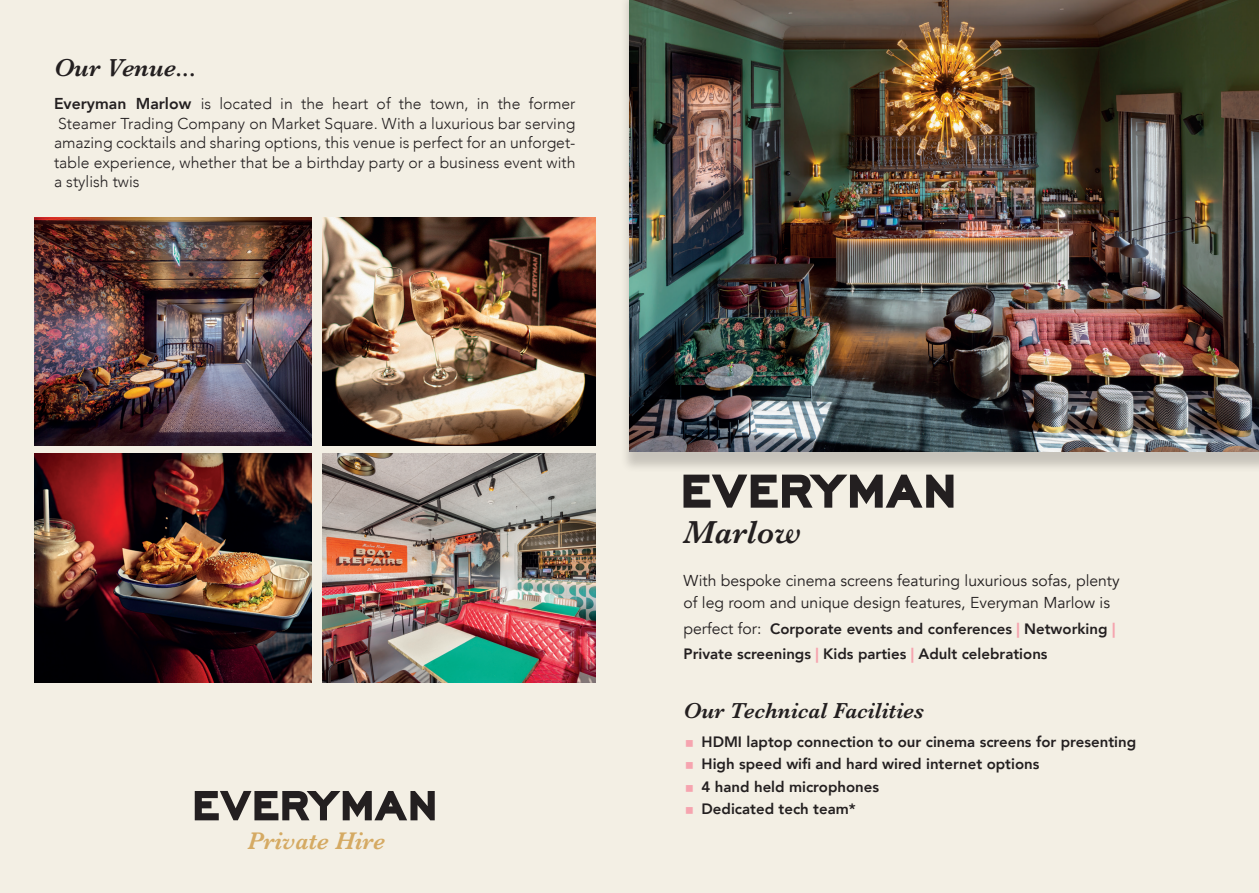
<style>
.page{position:relative;width:1259px;height:893px;background:#f3efe4}
.page>*{position:absolute;margin:0;border:0;box-sizing:border-box;transform-origin:0 0}
.t1{font:italic 600 33px "Baskerville";color:#231f20}
.t2{font:italic 600 25.5px "Baskerville";color:#231f20}
.t3{font:italic 600 24.9px "Baskerville";color:#d5aa63}
.t4{font:italic 600 22.5px "Baskerville";color:#231f20}
.t5{font:300 15.75px/19.5px "Avenir";color:#231f20;text-align:justify}
.t6{font:15.75px/22.5px "Avenir";color:#231f20}
.t7{font:800 15px/22.5px "Avenir";color:#231f20}
.s1{font-weight:800}
.s2{font-weight:400;font-size:15.75px}
.s3{font-weight:900;color:#f6a4af}
</style>
<div class="page">
<div style="left:620px;top:0;width:639px;height:473px;background:#231f20;opacity:.21"></div>
<img style="left:629px;top:0;width:630px;height:451px">
<svg style="left:683px;top:475px;width:270px;height:33px"></svg>
<svg style="left:195px;top:791px;width:240px;height:29px"></svg>
<img style="left:34px;top:217px;width:277px;height:229px">
<img style="left:322px;top:454px;width:273px;height:228px">
<img style="left:322px;top:217px;width:273px;height:229px">
<img style="left:34px;top:454px;width:277px;height:228px">
<h2 class="t2" style="left:54px;top:51px;width:144px">Our Venue...</h2>
<p class="t5" style="left:54px;top:94px;width:523px"><span class="s1">Everyman Marlow</span> is located in the heart of the town, in the former Steamer Trading Company on Market Square. With a luxurious bar serving amazing cocktails and sharing options, this venue is perfect for an unforget&shy;table experience, whether that be a birthday party or a business event with a stylish twis</p>
<h3 class="t3" style="left:247px;top:824px;width:139px">Private Hire</h3>
<h1 class="t1" style="left:683px;top:510px;width:119px">Marlow</h1>
<p class="t6" style="left:683px;top:569px;width:438px">With bespoke cinema screens featuring luxurious sofas, plenty of leg room and unique design features, Everyman Marlow is</p>
<p class="t7" style="left:683px;top:616px;width:433px;line-height:25.5px"><span class="s2">perfect for:</span> Corporate events and conferences <span class="s3">|</span> Networking <span class="s3">|<br></span>Private screenings <span class="s3">|</span> Kids parties <span class="s3">|</span> Adult celebrations</p>
<h3 class="t4" style="left:683px;top:696px;width:242px">Our Technical Facilities</h3>
<p class="t7" style="left:701px;top:730px;width:436px">HDMI laptop connection to our cinema screens for presenting High speed wifi and hard wired internet options<br>4 hand held microphones<br>Dedicated tech team*</p>
</div>
